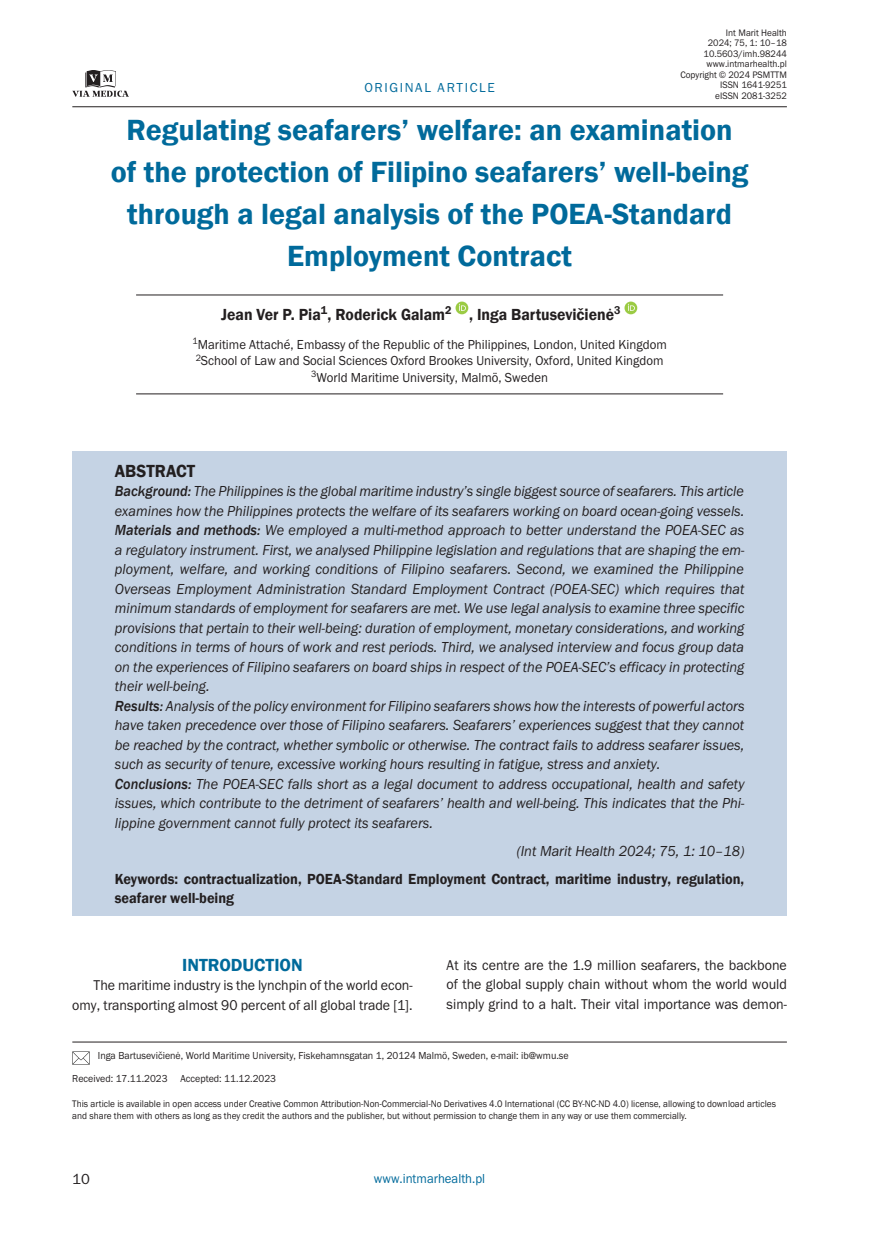
<style>
.page{position:relative;width:872px;height:1234px;background:#fff}
.page>*{position:absolute;margin:0;border:0;box-sizing:border-box;transform-origin:0 0}
._02_Tytul{font:600 30px/42px "Franklin Gothic";color:#006a9b;text-align:center}
._12_Srodtytul_1{font:600 18px "Franklin Gothic";color:#006a9b}
._06_Streszczenie_tyt{font:600 18px "Franklin Gothic";color:#231f20;scale:.95 1}
._03_Autor{font:600 16.5px "Franklin Gothic";color:#231f20;scale:.95 1}
._06_Streszczenie_tek{font:italic 15px/19.5px "Franklin Got Itc TEE";color:#231f20;text-align:justify;scale:.95 1}
._06_Streszczenie_slo{font:600 15px/19.5px "Franklin Gothic";color:#231f20;scale:.95 1}
._06_Streszczenie_slo-2{font:italic 15px "Franklin Got Itc TEE";color:#231f20;scale:.95 1}
.t1{font:15px "Franklin Got Itc TEE";color:#231f20}
._08_Tekst{font:14.7px/19.5px "Franklin Got Itc TEE";color:#231f20;text-align:right;scale:.95 1}
._03_Afiliacje{font:13.5px/16.2px "Franklin Got Itc TEE";color:#231f20;text-align:center;scale:.95 1}
._01_Rodzaj_artykulu{font:13.5px "Franklin Got Itc TEE";color:#006a9b;scale:.95 1}
._01_Rodzaj_artykulu-2{font:13.5px "Franklin Got Itc TEE";letter-spacing:.12em;color:#006a9b}
._05_Adres_koresponde{font:10.5px "Franklin Got Itc TEE";color:#231f20;scale:.95 1}
._05_Adres_koresponde-2{font:9.75px/12px "Franklin Gothic";color:#231f20;scale:.95 1}
.t2{font:9.75px/10.5px "Franklin Got Itc TEE";color:#231f20;text-align:right;scale:.95 1}
.s1{font-family:"Franklin Gothic";font-weight:500}
</style>
<div class="page">
<hr style="left:72px;top:1041px;width:715px;height:1px;background:#231f20">
<hr style="left:136px;top:294px;width:587px;height:1px;background:#231f20">
<hr style="left:136px;top:393px;width:587px;height:1px;background:#231f20">
<svg style="left:455px;top:301px;width:13px;height:13px"></svg>
<svg style="left:459px;top:304px;width:7px;height:7px"></svg>
<svg style="left:624px;top:301px;width:13px;height:13px"></svg>
<svg style="left:628px;top:304px;width:7px;height:7px"></svg>
<div style="left:72px;top:451px;width:715px;height:465px;background:#c5d3e4"></div>
<svg style="left:72px;top:1051px;width:18px;height:13px"></svg>
<hr style="left:72px;top:106px;width:715px;height:1px;background:#231f20">
<svg style="left:72px;top:70px;width:57px;height:27px"></svg>
<p class="_01_Rodzaj_artykulu-2" style="left:364px;top:80px;width:132px">ORIGINAL ARTICLE</p>
<p class="t2" style="left:680px;top:27px;width:114px">Int Marit Health<br>2024; 75, 1: 10–18<br>10.5603/imh.98244 www.intmarhealth.pl<br>Copyright © 2024 PSMTTM<br>ISSN 1641-9251<br>eISSN 2081-3252</p>
<p class="_02_Tytul" style="left:111px;top:109px;width:639px">Regulating seafarers’ welfare: an examination of the protection of Filipino seafarers’ well-being through a legal analysis of the POEA-Standard Employment Contract</p>
<p class="_03_Autor" style="left:221px;top:304px;width:422px">Jean Ver P. Pia<sup>1</sup>, Roderick Galam<sup>2</sup> , Inga Bartusevičienė<sup>3</sup></p>
<p class="_03_Afiliacje" style="left:192px;top:336px;width:501px"><sup>1</sup>Maritime Attaché, Embassy of the Republic of the Philippines, London, United Kingdom<br><sup>2</sup>School of Law and Social Sciences Oxford Brookes University, Oxford, United Kingdom<br><sup>3</sup>World Maritime University, Malmö, Sweden</p>
<p class="_06_Streszczenie_tyt" style="left:115px;top:459px;width:86px">ABSTRACT</p>
<p class="_06_Streszczenie_tek" style="left:115px;top:481px;width:664px"><span class="s1">Background:</span> The Philippines is the global maritime industry’s single biggest source of seafarers. This article examines how the Philippines protects the welfare of its seafarers working on board ocean-going vessels.</p>
<p class="_06_Streszczenie_tek" style="left:115px;top:520px;width:664px"><span class="s1">Materials and methods:</span> We employed a multi-method approach to better understand the POEA-SEC as a regulatory instrument. First, we analysed Philippine legislation and regulations that are shaping the em&shy;ployment, welfare, and working conditions of Filipino seafarers. Second, we examined the Philippine Overseas Employment Administration Standard Employment Contract (POEA-SEC) which requires that minimum standards of employment for seafarers are met. We use legal analysis to examine three specific provisions that pertain to their well-being: duration of employment, monetary considerations, and working conditions in terms of hours of work and rest periods. Third, we analysed interview and focus group data on the experiences of Filipino seafarers on board ships in respect of the POEA-SEC’s efficacy in protecting their well-being.</p>
<p class="_06_Streszczenie_tek" style="left:115px;top:696px;width:664px"><span class="s1">Results:</span> Analysis of the policy environment for Filipino seafarers shows how the interests of powerful actors have taken precedence over those of Filipino seafarers. Seafarers’ experiences suggest that they cannot be reached by the contract, whether symbolic or otherwise. The contract fails to address seafarer issues, such as security of tenure, excessive working hours resulting in fatigue, stress and anxiety.</p>
<p class="_06_Streszczenie_tek" style="left:115px;top:774px;width:664px"><span class="s1">Conclusions:</span> The POEA-SEC falls short as a legal document to address occupational, health and safety issues, which contribute to the detriment of seafarers’ health and well-being. This indicates that the Phi&shy;lippine government cannot fully protect its seafarers.</p>
<p class="_06_Streszczenie_slo-2" style="left:517px;top:842px;width:241px">(Int Marit Health 2024; 75, 1: 10–18)</p>
<p class="_06_Streszczenie_slo" style="left:115px;top:869px;width:664px">Keywords: contractualization, POEA-Standard Employment Contract, maritime industry, regulation, seafarer well-being</p>
<p class="_12_Srodtytul_1" style="left:182px;top:953px;width:122px">INTRODUCTION</p>
<p class="_08_Tekst" style="left:72px;top:975px;width:360px">The maritime industry is the lynchpin of the world econ&shy;omy, transporting almost 90 percent of all global trade [1].</p>
<p class="_08_Tekst" style="left:446px;top:955px;width:360px;text-align:justify">At its centre are the 1.9 million seafarers, the backbone of the global supply chain without whom the world would simply grind to a halt. Their vital importance was demon-</p>
<p class="_05_Adres_koresponde" style="left:98px;top:1049px;width:497px">Inga Bartusevičienė, World Maritime University, Fiskehamnsgatan 1, 20124 Malmö, Sweden, e-mail: ib@wmu.se</p>
<p class="_05_Adres_koresponde" style="left:72px;top:1072px;width:216px">Received: 17.11.2023 Accepted: 11.12.2023</p>
<p class="_05_Adres_koresponde-2" style="left:72px;top:1097px;width:742px">This article is available in open access under Creative Common Attribution-Non-Commercial-No Derivatives 4.0 International (CC BY-NC-ND 4.0) license, allowing to download articles and share them with others as long as they credit the authors and the publisher, but without permission to change them in any way or use them commercially.</p>
<p class="t1" style="left:72px;top:1170px;width:19px">10</p>
<p class="_01_Rodzaj_artykulu" style="left:374px;top:1170px;width:119px">www.intmarhealth.pl</p>
</div>
